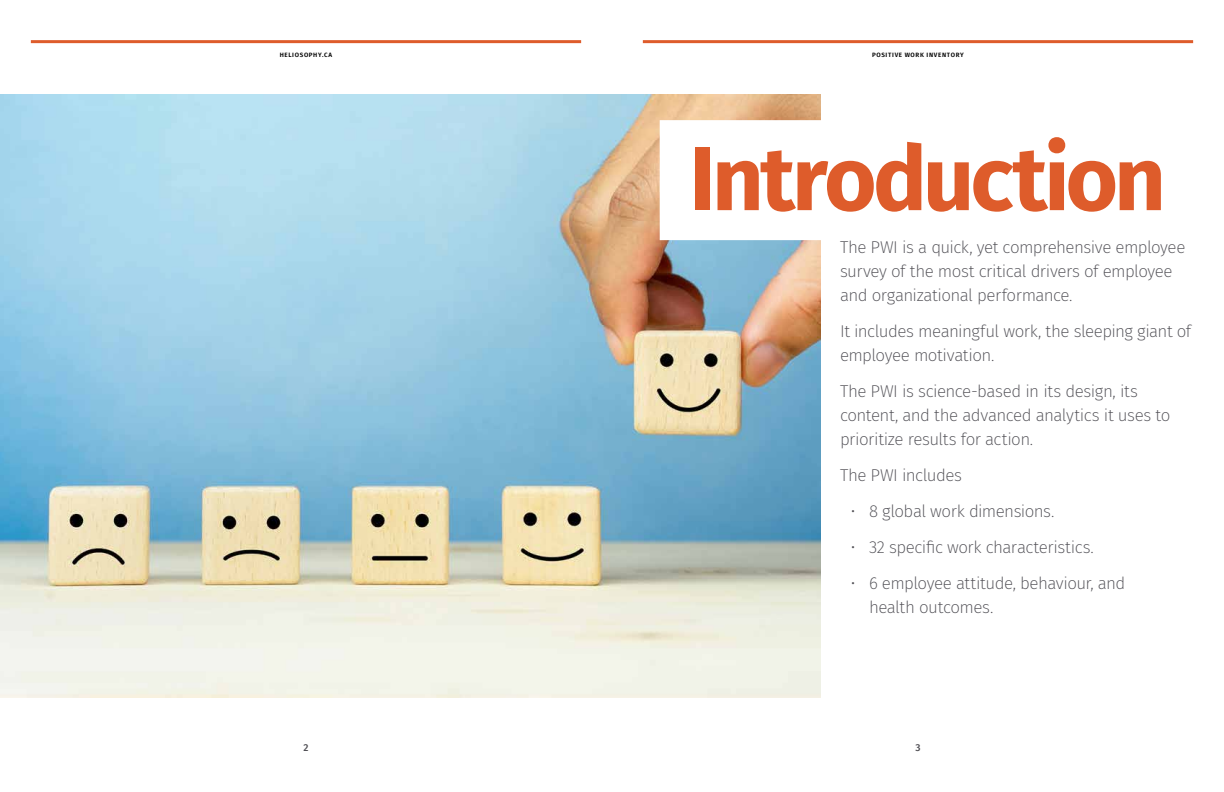
<style>
.page{position:relative;width:1224px;height:792px;background:#fff}
.page>*{position:absolute;margin:0;border:0;box-sizing:border-box;transform-origin:0 0}
.t1{font:700 90px "Fira Sans";letter-spacing:-.045em;color:#de5c2b}
.t2{font:200 17px/24px "Fira Sans";letter-spacing:-.03em;color:#4e4d53}
.t3{font:500 10px "Fira Sans";color:#4e4d53}
.t4{font:600 6.2px "Fira Sans";letter-spacing:.105em;color:#000}
</style>
<div class="page">
<img style="left:0;top:95px;width:820px;height:602px">
<hr style="left:643px;top:40px;width:550px;height:3px;background:#de5c2b">
<hr style="left:31px;top:40px;width:550px;height:3px;background:#de5c2b">
<div style="left:660px;top:120px;width:538px;height:120px;background:#fff"></div>
<p class="t4" style="left:280px;top:50px;width:54px">HELIOSOPHY.CA</p>
<p class="t4" style="left:872px;top:50px;width:93px">POSITIVE WORK INVENTORY</p>
<h1 class="t1" style="left:690px;top:103px;width:478px">Introduction</h1>
<p class="t2" style="left:840px;top:235px;width:347px">The PWI is a quick, yet comprehensive employee survey of the most critical drivers of employee and organizational performance.</p>
<p class="t2" style="left:840px;top:319px;width:353px">It includes meaningful work, the sleeping giant of employee motivation.</p>
<p class="t2" style="left:840px;top:379px;width:332px">The PWI is science-based in its design, its content, and the advanced analytics it uses to prioritize results for action.</p>
<p class="t2" style="left:840px;top:463px;width:124px">The PWI includes</p>
<p class="t2" style="left:851px;top:499px;width:205px">• 8 global work dimensions.</p>
<p class="t2" style="left:851px;top:535px;width:244px">• 32 specific work characteristics.</p>
<p class="t2" style="left:869px;top:571px;width:258px;text-indent:-18px">• 6 employee attitude, behaviour, and health outcomes.</p>
<p class="t3" style="left:303px;top:739px;width:7px">2</p>
<p class="t3" style="left:915px;top:739px;width:7px">3</p>
</div>
